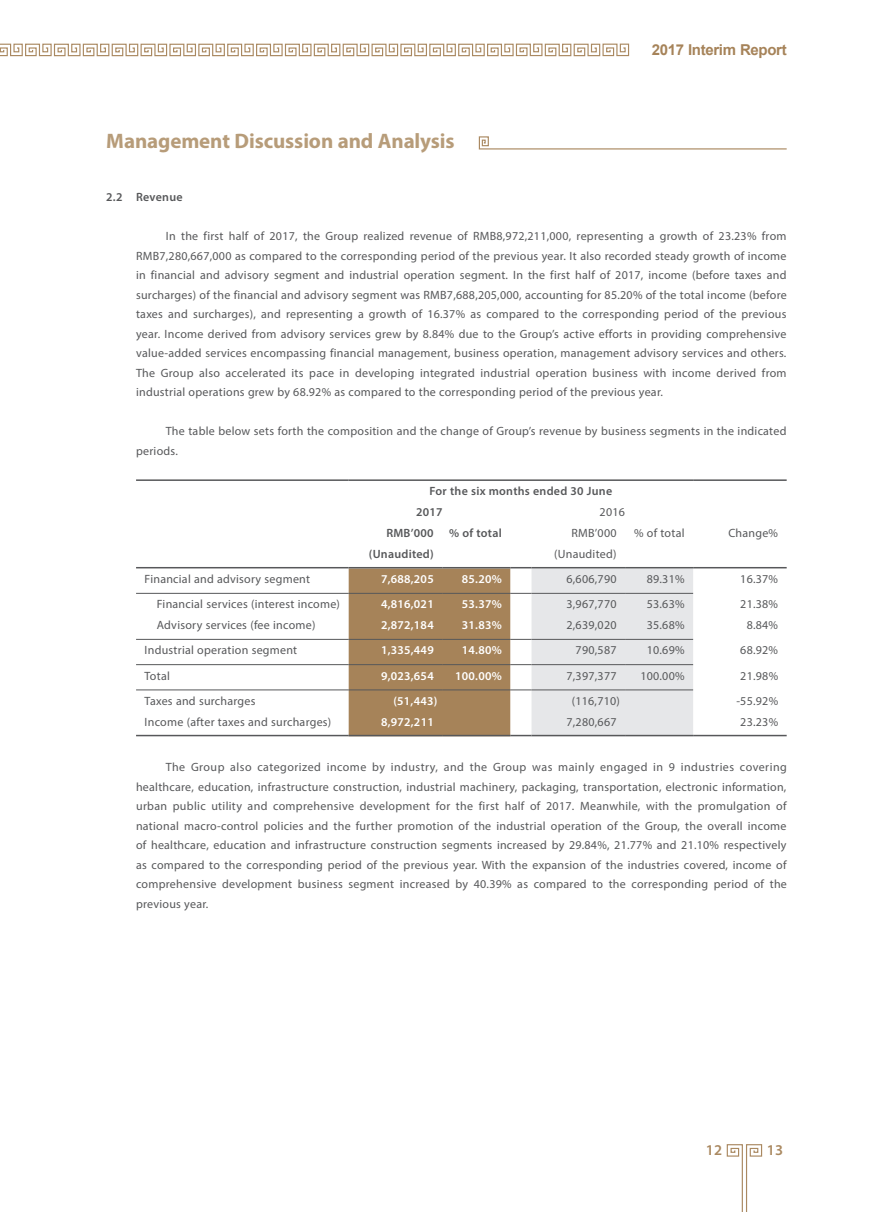
<style>
.page{position:relative;width:893px;height:1212px;background:#fff}
.page>*{position:absolute;margin:0;border:0;box-sizing:border-box;transform-origin:0 0}
.t1{font:700 21px "Myriad Pro";letter-spacing:-.005em;color:#b79c79}
.t2{font:700 15px "Arial";letter-spacing:-.02em;color:#a68359}
.t3{font:600 15px "Myriad Pro";color:#aa8961}
.t4{font:12px/19.5px "Myriad Pro";letter-spacing:.02em;color:#57585a;text-align:justify}
.t5{font:600 12px "Myriad Pro";letter-spacing:.02em;color:#fff}
.t6{font:600 12px/20.7px "Myriad Pro";letter-spacing:.02em;color:#57585a}
</style>
<div class="page">
<svg style="left:0;top:43px;width:630px;height:14px"></svg>
<svg style="left:726px;top:1144px;width:37px;height:68px"></svg>
<svg style="left:478px;top:136px;width:309px;height:14px"></svg>
<hr style="left:136px;top:479px;width:213px;height:2px;background:#57585a">
<hr style="left:349px;top:479px;width:344px;height:2px;background:#57585a">
<hr style="left:693px;top:479px;width:94px;height:2px;background:#57585a">
<hr style="left:136px;top:567px;width:213px;height:1px;background:#57585a">
<hr style="left:693px;top:567px;width:94px;height:1px;background:#57585a">
<hr style="left:136px;top:593px;width:213px;height:1px;background:#57585a">
<hr style="left:136px;top:639px;width:213px;height:1px;background:#57585a">
<hr style="left:136px;top:664px;width:213px;height:1px;background:#57585a">
<hr style="left:136px;top:689px;width:213px;height:1px;background:#57585a">
<hr style="left:136px;top:735px;width:213px;height:1px;background:#57585a">
<svg style="left:349px;top:567px;width:344px;height:169px;background:#c5b5a3"></svg>
<hr style="left:531px;top:735px;width:94px;height:1px;background:#57585a">
<hr style="left:625px;top:735px;width:68px;height:1px;background:#57585a">
<hr style="left:693px;top:735px;width:94px;height:1px;background:#57585a">
<h1 class="t1" style="left:106px;top:127px;width:350px">Management Discussion and Analysis</h1>
<p class="t2" style="left:652px;top:40px;width:136px">2017 Interim Report</p>
<p class="t6" style="left:106px;top:187px;width:78px">2.2 Revenue</p>
<p class="t4" style="left:136px;top:226px;width:652px;text-indent:30px">In the first half of 2017, the Group realized revenue of RMB8,972,211,000, representing a growth of 23.23% from RMB7,280,667,000 as compared to the corresponding period of the previous year. It also recorded steady growth of income in financial and advisory segment and industrial operation segment. In the first half of 2017, income (before taxes and surcharges) of the financial and advisory segment was RMB7,688,205,000, accounting for 85.20% of the total income (before taxes and surcharges), and representing a growth of 16.37% as compared to the corresponding period of the previous year. Income derived from advisory services grew by 8.84% due to the Group’s active efforts in providing comprehensive value-added services encompassing financial management, business operation, management advisory services and others.<br>The Group also accelerated its pace in developing integrated industrial operation business with income derived from industrial operations grew by 68.92% as compared to the corresponding period of the previous year.</p>
<p class="t4" style="left:136px;top:421px;width:652px;text-indent:30px">The table below sets forth the composition and the change of Group’s revenue by business segments in the indicated periods.</p>
<p class="t6" style="left:416px;top:481px;width:198px;text-indent:13px">For the six months ended 30 June<br>2017</p>
<p class="t4" style="left:600px;top:502px;width:27px">2016</p>
<p class="t6" style="left:386px;top:522px;width:49px">RMB’000</p>
<p class="t6" style="left:449px;top:522px;width:54px">% of total</p>
<p class="t4" style="left:571px;top:523px;width:47px">RMB’000</p>
<p class="t4" style="left:634px;top:523px;width:52px">% of total</p>
<p class="t4" style="left:728px;top:523px;width:51px">Change%</p>
<p class="t6" style="left:369px;top:543px;width:66px">(Unaudited)</p>
<p class="t4" style="left:554px;top:544px;width:64px">(Unaudited)</p>
<p class="t4" style="left:145px;top:569px;width:167px">Financial and advisory segment</p>
<p class="t5" style="left:381px;top:571px;width:54px">7,688,205</p>
<p class="t5" style="left:462px;top:571px;width:41px">85.20%</p>
<p class="t4" style="left:566px;top:569px;width:52px">6,606,790</p>
<p class="t4" style="left:647px;top:569px;width:39px">89.31%</p>
<p class="t4" style="left:740px;top:569px;width:39px">16.37%</p>
<p class="t4" style="left:157px;top:594px;width:185px">Financial services (interest income)</p>
<p class="t5" style="left:381px;top:597px;width:54px">4,816,021</p>
<p class="t5" style="left:462px;top:597px;width:41px">53.37%</p>
<p class="t4" style="left:566px;top:594px;width:52px">3,967,770</p>
<p class="t4" style="left:647px;top:594px;width:39px">53.63%</p>
<p class="t4" style="left:740px;top:594px;width:39px">21.38%</p>
<p class="t4" style="left:157px;top:615px;width:160px">Advisory services (fee income)</p>
<p class="t5" style="left:381px;top:617px;width:54px">2,872,184</p>
<p class="t5" style="left:462px;top:617px;width:41px">31.83%</p>
<p class="t4" style="left:566px;top:615px;width:52px">2,639,020</p>
<p class="t4" style="left:647px;top:615px;width:39px">35.68%</p>
<p class="t4" style="left:747px;top:615px;width:33px">8.84%</p>
<p class="t4" style="left:145px;top:640px;width:154px">Industrial operation segment</p>
<p class="t5" style="left:381px;top:643px;width:54px">1,335,449</p>
<p class="t5" style="left:462px;top:643px;width:41px">14.80%</p>
<p class="t4" style="left:576px;top:640px;width:42px">790,587</p>
<p class="t4" style="left:647px;top:640px;width:39px">10.69%</p>
<p class="t4" style="left:740px;top:640px;width:39px">68.92%</p>
<p class="t4" style="left:145px;top:666px;width:27px">Total</p>
<p class="t5" style="left:381px;top:668px;width:54px">9,023,654</p>
<p class="t5" style="left:455px;top:668px;width:48px">100.00%</p>
<p class="t4" style="left:566px;top:666px;width:52px">7,397,377</p>
<p class="t4" style="left:640px;top:666px;width:46px">100.00%</p>
<p class="t4" style="left:740px;top:666px;width:39px">21.98%</p>
<p class="t4" style="left:145px;top:691px;width:113px">Taxes and surcharges</p>
<p class="t5" style="left:393px;top:693px;width:45px">(51,443)</p>
<p class="t4" style="left:572px;top:691px;width:50px">(116,710)</p>
<p class="t4" style="left:736px;top:691px;width:43px">-55.92%</p>
<p class="t4" style="left:145px;top:712px;width:188px">Income (after taxes and surcharges)</p>
<p class="t5" style="left:381px;top:714px;width:54px">8,972,211</p>
<p class="t4" style="left:566px;top:712px;width:52px">7,280,667</p>
<p class="t4" style="left:740px;top:712px;width:39px">23.23%</p>
<p class="t4" style="left:136px;top:757px;width:652px;text-indent:30px">The Group also categorized income by industry, and the Group was mainly engaged in 9 industries covering healthcare, education, infrastructure construction, industrial machinery, packaging, transportation, electronic information, urban public utility and comprehensive development for the first half of 2017. Meanwhile, with the promulgation of national macro-control policies and the further promotion of the industrial operation of the Group, the overall income of healthcare, education and infrastructure construction segments increased by 29.84%, 21.77% and 21.10% respectively as compared to the corresponding period of the previous year. With the expansion of the industries covered, income of comprehensive development business segment increased by 40.39% as compared to the corresponding period of the previous year.</p>
<p class="t3" style="left:706px;top:1140px;width:18px">12</p>
<p class="t3" style="left:767px;top:1140px;width:18px">13</p>
</div>
